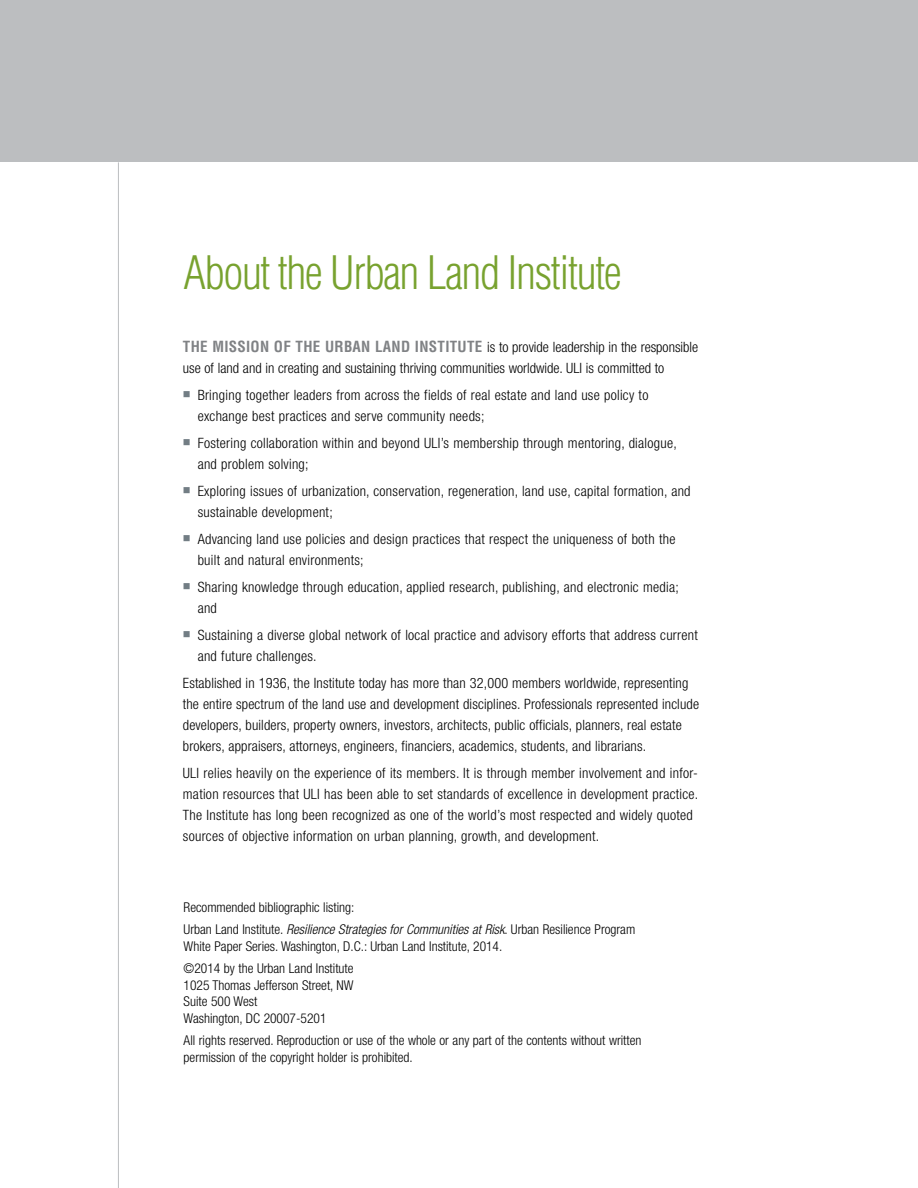
<style>
.page{position:relative;width:918px;height:1188px;background:#fff}
.page>*{position:absolute;margin:0;border:0;box-sizing:border-box;transform-origin:0 0}
.t1{font:300 condensed 45px "Helvetica LT Std";letter-spacing:-.03em;color:#78a22f}
.t2{font:300 condensed 14.25px/21px "Helvetica Neue";letter-spacing:.02em;color:#000}
.t3{font:300 condensed 14.25px/21px "Helvetica Neue";color:#000}
.t4{font:300 condensed 13.5px/16.5px "Helvetica Neue";color:#000}
.s1{font-family:"Helvetica LT Std";font-weight:700;font-size:15px;color:#808285}
.s2{color:#727d84}
.s3{font-style:italic}
</style>
<div class="page">
<div style="left:0;top:0;width:918px;height:162px;background:#bcbec0"></div>
<hr style="left:118px;top:162px;width:1px;height:1026px;background:#bcbec0">
<h1 class="t1" style="left:184px;top:244px;width:440px">About the Urban Land Institute</h1>
<p class="t3" style="left:183px;top:336px;width:517px"><span class="s1">THE MISSION OF THE URBAN LAND INSTITUTE</span> is to provide leadership in the responsible use of land and in creating and sustaining thriving communities worldwide. ULI is committed to</p>
<p class="t2" style="left:198px;top:384px;width:452px;text-indent:-15px"><span class="s2">■</span> Bringing together leaders from across the fields of real estate and land use policy to exchange best practices and serve community needs;</p>
<p class="t2" style="left:198px;top:432px;width:481px;text-indent:-15px"><span class="s2">■</span> Fostering collaboration within and beyond ULI’s membership through mentoring, dialogue, and problem solving;</p>
<p class="t2" style="left:198px;top:480px;width:494px;text-indent:-15px"><span class="s2">■</span> Exploring issues of urbanization, conservation, regeneration, land use, capital formation, and sustainable development;</p>
<p class="t2" style="left:198px;top:528px;width:479px;text-indent:-15px"><span class="s2">■</span> Advancing land use policies and design practices that respect the uniqueness of both the built and natural environments;</p>
<p class="t2" style="left:198px;top:576px;width:483px;text-indent:-15px"><span class="s2">■</span> Sharing knowledge through education, applied research, publishing, and electronic media; and</p>
<p class="t2" style="left:198px;top:624px;width:502px;text-indent:-15px"><span class="s2">■</span> Sustaining a diverse global network of local practice and advisory efforts that address current and future challenges.</p>
<p class="t2" style="left:183px;top:672px;width:518px">Established in 1936, the Institute today has more than 32,000 members worldwide, representing the entire spectrum of the land use and development disciplines. Professionals represented include developers, builders, property owners, investors, architects, public officials, planners, real estate brokers, appraisers, attorneys, engineers, financiers, academics, students, and librarians.</p>
<p class="t2" style="left:183px;top:762px;width:517px">ULI relies heavily on the experience of its members. It is through member involvement and infor&shy;mation resources that ULI has been able to set standards of excellence in development practice.<br>The Institute has long been recognized as one of the world’s most respected and widely quoted sources of objective information on urban planning, growth, and development.</p>
<p class="t4" style="left:184px;top:896px;width:453px;line-height:22.5px">Recommended bibliographic listing:<br>Urban Land Institute. <span class="s3">Resilience Strategies for Communities at Risk</span>. Urban Resilience Program</p>
<p class="t4" style="left:184px;top:935px;width:320px;line-height:22.5px">White Paper Series. Washington, D.C.: Urban Land Institute, 2014. ©2014 by the Urban Land Institute</p>
<p class="t4" style="left:184px;top:977px;width:171px">1025 Thomas Jefferson Street, NW<br>Suite 500 West<br>Washington, DC 20007-5201</p>
<p class="t4" style="left:184px;top:1032px;width:459px">All rights reserved. Reproduction or use of the whole or any part of the contents without written permission of the copyright holder is prohibited.</p>
</div>
